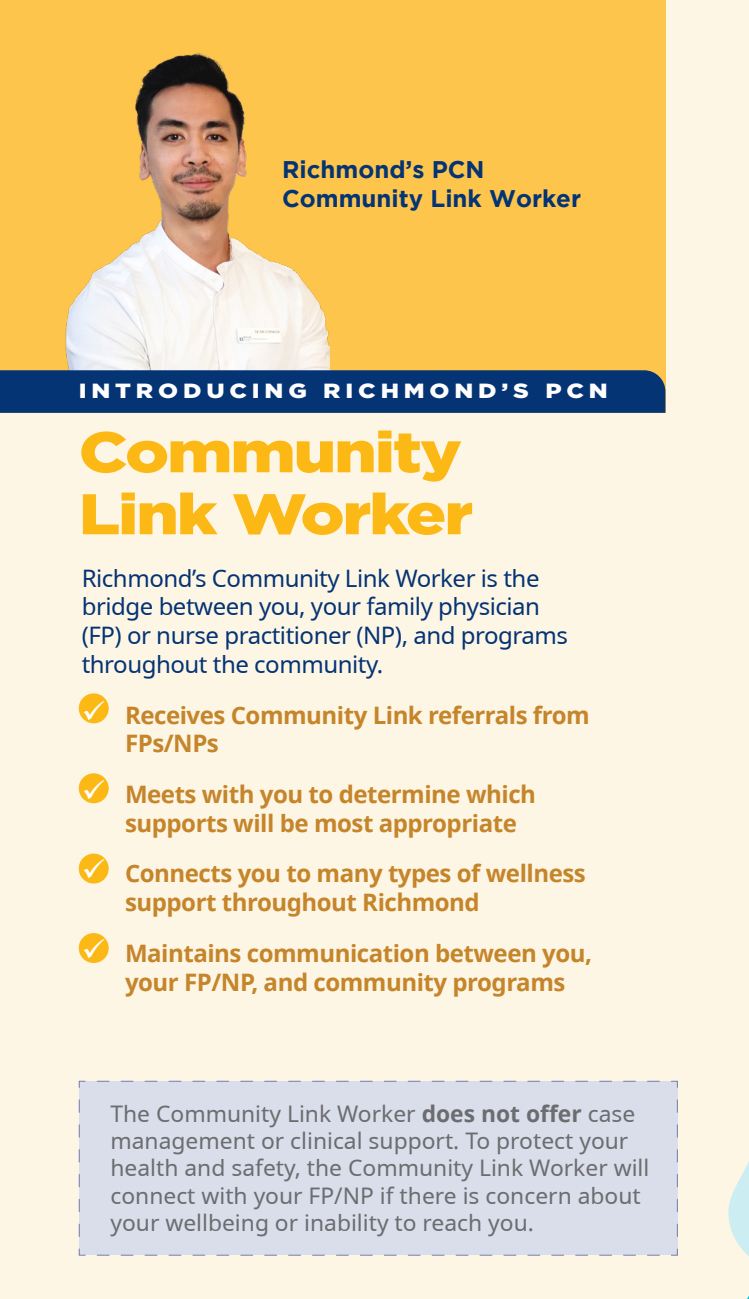
<style>
.page{position:relative;width:749px;height:1299px;background:#fff}
.page>*{position:absolute;margin:0;border:0;box-sizing:border-box;transform-origin:0 0}
.t1{font:900 57px/62px "Gotham";letter-spacing:-.03em;color:#fcb814;scale:1.18 1}
.t2{font:700 24px/28.8px "BC Sans";letter-spacing:-.02em;color:#c5852a}
.t3{font:24px/28.8px "BC Sans";letter-spacing:-.02em;color:#053474}
.t4{font:700 24px/28.8px "Gotham";color:#053474}
.t5{font:22.75px/27.5px "BC Sans";color:#6c6d70}
.t6{font:900 20.5px "Gotham";letter-spacing:.2em;color:#fff;scale:1.18 1}
.s1{color:#fff}
.s2{font-weight:700}
</style>
<div class="page">
<div style="left:0;top:0;width:749px;height:1298px;background:#fef6e5"></div>
<div style="left:0;top:0;width:665px;height:413px;background:#fec54d"></div>
<div style="left:79px;top:932px;width:30px;height:30px;background:#fcb814;border-radius:50%"></div>
<img style="left:65px;top:52px;width:264px;height:318px">
<div style="left:0;top:370px;width:665px;height:43px;background:#053474"></div>
<div style="left:79px;top:693px;width:30px;height:30px;background:#fcb814;border-radius:50%"></div>
<div style="left:79px;top:773px;width:30px;height:30px;background:#fcb814;border-radius:50%"></div>
<div style="left:79px;top:853px;width:30px;height:30px;background:#fcb814;border-radius:50%"></div>
<svg style="left:728px;top:1161px;width:21px;height:137px"></svg>
<div style="left:78px;top:1080px;width:600px;height:175px;background:#daddea"></div>
<p class="t4" style="left:282px;top:154px;width:300px">Richmond’s PCN<br>Community Link Worker</p>
<p class="t6" style="left:79px;top:379px;width:450px">INTRODUCING RICHMOND’S PCN</p>
<h1 class="t1" style="left:79px;top:419px;width:336px">Community<br>Link Worker</h1>
<p class="t3" style="left:82px;top:564px;width:488px">Richmond’s Community Link Worker is the bridge between you, your family physician (FP) or nurse practitioner (NP), and programs throughout the community.</p>
<p class="t2" style="left:125px;top:701px;width:466px;text-indent:-43px"><span class="s1">✓</span> Receives Community Link referrals from<br>FPs/NPs</p>
<p class="t2" style="left:125px;top:780px;width:412px;text-indent:-43px"><span class="s1">✓</span> Meets with you to determine which supports will be most appropriate</p>
<p class="t2" style="left:125px;top:859px;width:462px;text-indent:-43px"><span class="s1">✓</span> Connects you to many types of wellness support throughout Richmond</p>
<p class="t2" style="left:125px;top:939px;width:468px;text-indent:-43px"><span class="s1">✓</span> Maintains communication between you, your FP/NP, and community programs</p>
<p class="t5" style="left:110px;top:1099px;width:540px">The Community Link Worker <span class="s2">does not offer</span> case management or clinical support. To protect your health and safety, the Community Link Worker will connect with your FP/NP if there is concern about your wellbeing or inability to reach you.</p>
</div>
